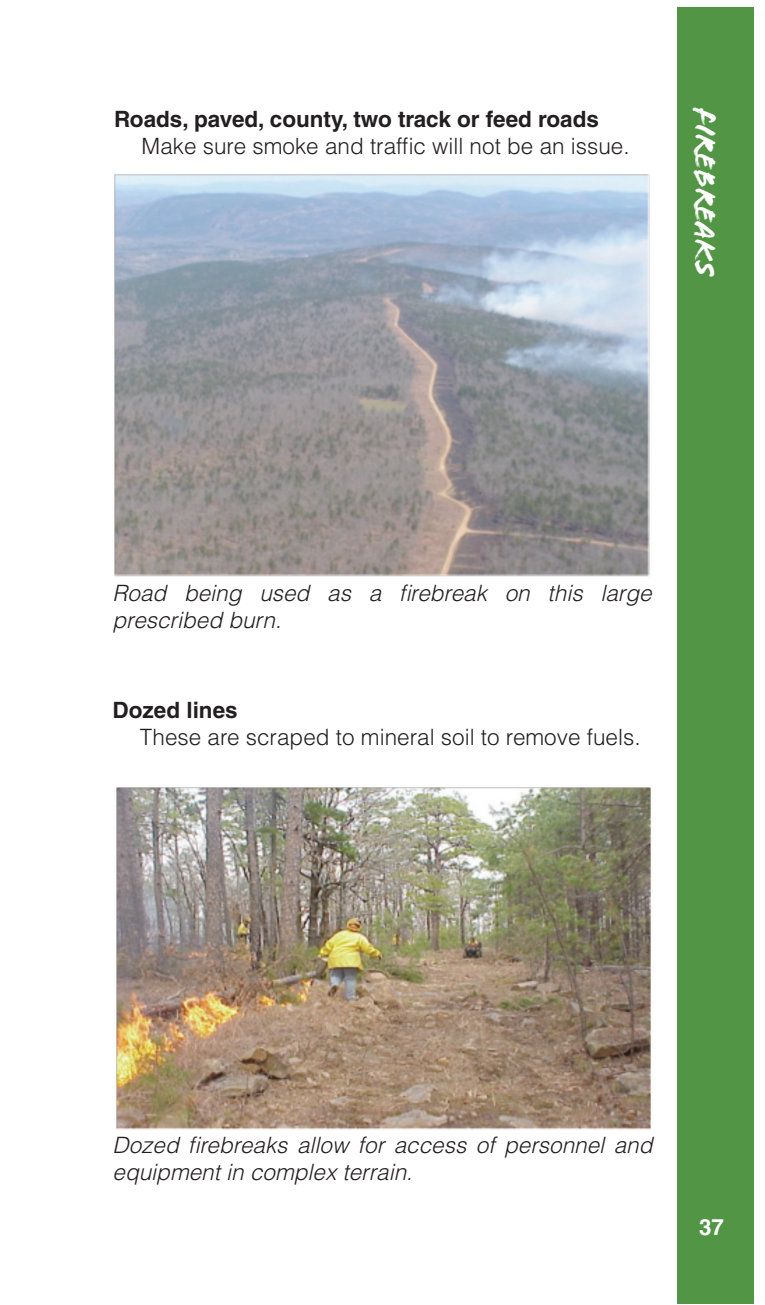
<style>
.page{position:relative;width:765px;height:1305px;background:#fff}
.page>*{position:absolute;margin:0;border:0;box-sizing:border-box;transform-origin:0 0}
.Subhead_1{font:30px "Flood Std";color:#fff}
.Text{font:italic 300 22.5px/27px "Helvetica LT Std";color:#231f20}
.Text-2{font:300 22.5px "Helvetica LT Std";color:#231f20}
.Text-3{font:700 22.5px "Helvetica LT Std";color:#231f20}
.Text-4{font:700 22.5px "Helvetica LT Std";color:#fff}
</style>
<div class="page">
<div style="left:678px;top:7px;width:76px;height:1297px;background:#519545"></div>
<img style="left:116px;top:787px;width:535px;height:343px">
<img style="left:114px;top:174px;width:536px;height:403px">
<p class="Text-3" style="left:114px;top:105px;width:486px">Roads, paved, county, two track or feed roads</p>
<p class="Text-2" style="left:142px;top:132px;width:490px">Make sure smoke and traffic will not be an issue.</p>
<p class="Subhead_1" style="left:723px;top:108px;width:171px;rotate:90deg">Firebreaks</p>
<p class="Text" style="left:112px;top:580px;width:541px">Road being used as a firebreak on this large prescribed burn.</p>
<p class="Text-3" style="left:112px;top:697px;width:127px">Dozed lines</p>
<p class="Text-2" style="left:140px;top:723px;width:502px">These are scraped to mineral soil to remove fuels.</p>
<p class="Text" style="left:112px;top:1132px;width:542px">Dozed firebreaks allow for access of personnel and equipment in complex terrain.</p>
<p class="Text-4" style="left:699px;top:1213px;width:27px">37</p>
</div>
